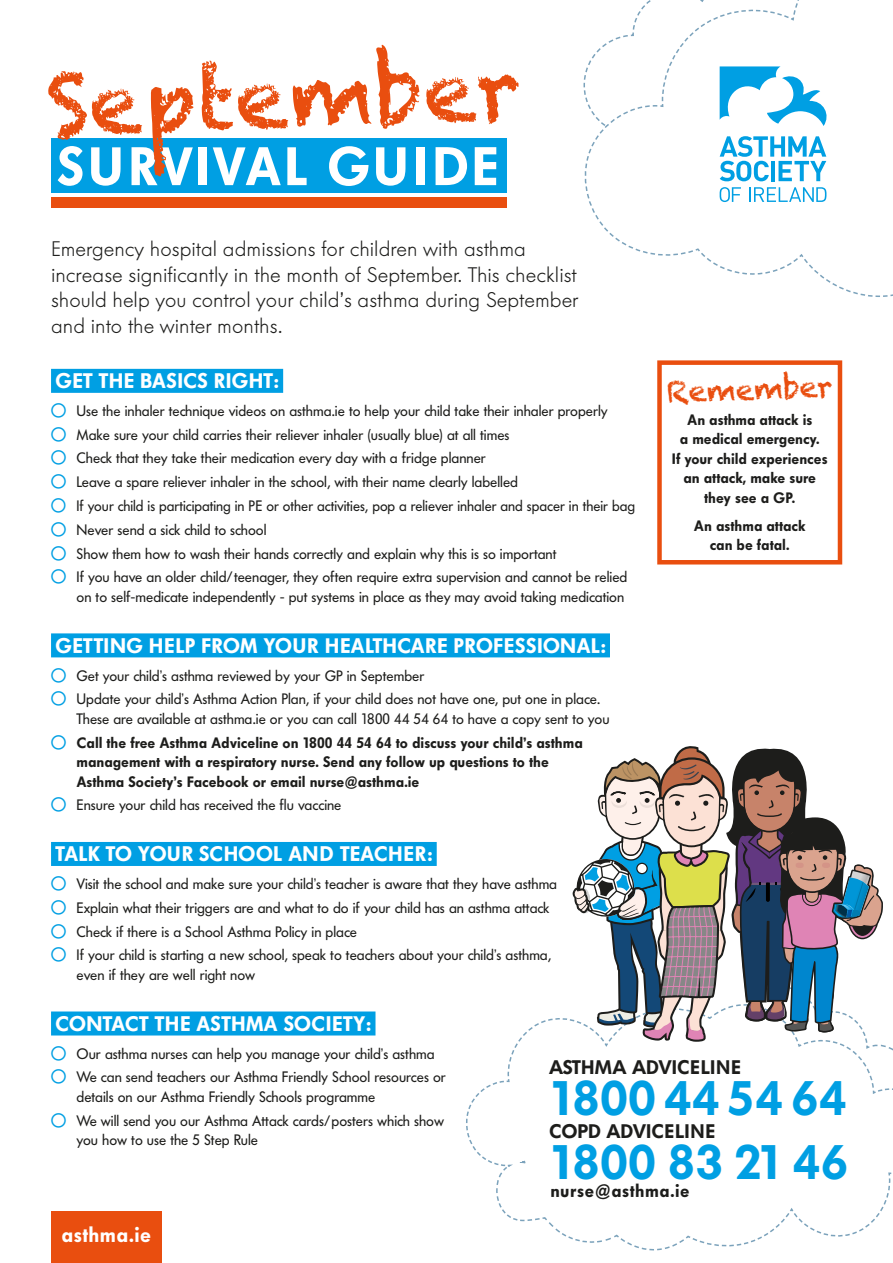
<style>
.page{position:relative;width:893px;height:1263px;background:#fff}
.page>*{position:absolute;margin:0;border:0;box-sizing:border-box;transform-origin:0 0}
.t1{font:84px "Chalkduster";color:#e94e0f}
.t2{font:800 54px "Futura BQ";letter-spacing:.04em;color:#fff}
.t3{font:600 48px "Futura BQ";color:#009fe3}
.t4{font:29.1px "Chalkduster";color:#e94e0f}
.t5{font:300 21px/25.5px "Futura BQ";color:#1d1d1b}
.t6{font:800 21px "Futura BQ";color:#fff}
.t7{font:800 21px "Futura BQ";letter-spacing:.02em;color:#fff}
.t8{font:600 19.5px "Futura BQ";color:#1d1d1b}
.t9{font:800 18px "Futura BQ";letter-spacing:.03em;color:#1d1d1b}
.t10{font:15px/23.7px "Futura BQ";color:#1d1d1b}
.t11{font:800 15px/19.5px "Futura BQ";color:#1d1d1b;text-align:center}
</style>
<div class="page">
<div style="left:51px;top:198px;width:455px;height:10px;background:#e94e0f"></div>
<div style="left:51px;top:1212px;width:111px;height:51px;background:#e94e0f"></div>
<div style="left:51px;top:138px;width:455px;height:54px;background:#009fe3"></div>
<svg style="left:583px;top:0;width:310px;height:297px"></svg>
<div style="left:51px;top:369px;width:232px;height:24px;background:#009fe3"></div>
<div style="left:51px;top:633px;width:559px;height:24px;background:#009fe3"></div>
<div style="left:51px;top:842px;width:386px;height:24px;background:#009fe3"></div>
<div style="left:51px;top:1011px;width:324px;height:24px;background:#009fe3"></div>
<div style="left:657px;top:360px;width:185px;height:204px;border:4px solid #e94e0f"></div>
<svg style="left:466px;top:746px;width:427px;height:505px"></svg>
<h1 class="t1" style="left:45px;top:56px;width:475px;rotate:-2deg">September</h1>
<h2 class="t2" style="left:57px;top:135px;width:443px">SURVIVAL GUIDE</h2>
<h3 class="t5" style="left:51px;top:237px;width:529px">Emergency hospital admissions for children with asthma increase significantly in the month of September. This checklist should help you control your child’s asthma during September and into the winter months.</h3>
<h3 class="t6" style="left:55px;top:368px;width:225px">GET THE BASICS RIGHT:</h3>
<p class="t10" style="left:77px;top:399px;width:560px">Use the inhaler technique videos on asthma.ie to help your child take their inhaler properly Make sure your child carries their reliever inhaler (usually blue) at all times<br>Check that they take their medication every day with a fridge planner<br>Leave a spare reliever inhaler in the school, with their name clearly labelled<br>If your child is participating in PE or other activities, pop a reliever inhaler and spacer in their bag Never send a sick child to school<br>Show them how to wash their hands correctly and explain why this is so important<br>If you have an older child/teenager, they often require extra supervision and cannot be relied</p>
<p class="t10" style="left:77px;top:585px;width:549px">on to self-medicate independently - put systems in place as they may avoid taking medication</p>
<h3 class="t6" style="left:55px;top:633px;width:552px">GETTING HELP FROM YOUR HEALTHCARE PROFESSIONAL:</h3>
<p class="t10" style="left:77px;top:664px;width:525px">Get your child’s asthma reviewed by your GP in September<br>Update your child’s Asthma Action Plan, if your child does not have one, put one in place.</p>
<p class="t10" style="left:77px;top:707px;width:534px">These are available at asthma.ie or you can call 1800 44 54 64 to have a copy sent to you</p>
<p class="t11" style="left:77px;top:733px;width:508px;text-align:left">Call the free Asthma Adviceline on 1800 44 54 64 to discuss your child’s asthma management with a respiratory nurse. Send any follow up questions to the<br>Asthma Society’s Facebook or email nurse@asthma.ie</p>
<p class="t10" style="left:77px;top:793px;width:266px">Ensure your child has received the flu vaccine</p>
<h3 class="t6" style="left:55px;top:842px;width:379px">TALK TO YOUR SCHOOL AND TEACHER:</h3>
<p class="t10" style="left:77px;top:872px;width:482px">Visit the school and make sure your child’s teacher is aware that they have asthma Explain what their triggers are and what to do if your child has an asthma attack Check if there is a School Asthma Policy in place<br>If your child is starting a new school, speak to teachers about your child’s asthma,</p>
<p class="t10" style="left:77px;top:963px;width:180px">even if they are well right now</p>
<h3 class="t6" style="left:55px;top:1011px;width:317px">CONTACT THE ASTHMA SOCIETY:</h3>
<p class="t10" style="left:77px;top:1042px;width:371px">Our asthma nurses can help you manage your child’s asthma<br>We can send teachers our Asthma Friendly School resources or</p>
<p class="t10" style="left:77px;top:1085px;width:369px">details on our Asthma Friendly Schools programme<br>We will send you our Asthma Attack cards/posters which show</p>
<p class="t10" style="left:77px;top:1128px;width:183px">you how to use the 5 Step Rule</p>
<h3 class="t4" style="left:666px;top:375px;width:168px;rotate:-2deg">Remember</h3>
<p class="t11" style="left:672px;top:410px;width:157px">An asthma attack is<br>a medical emergency.<br>If your child experiences an attack, make sure they see a GP.</p>
<p class="t11" style="left:694px;top:516px;width:113px">An asthma attack can be fatal.</p>
<h3 class="t8" style="left:549px;top:1056px;width:193px">ASTHMA ADVICELINE</h3>
<h3 class="t3" style="left:549px;top:1070px;width:299px">1800 44 54 64</h3>
<h3 class="t8" style="left:549px;top:1120px;width:168px">COPD ADVICELINE</h3>
<h3 class="t3" style="left:549px;top:1134px;width:301px">1800 83 21 46</h3>
<p class="t9" style="left:550px;top:1180px;width:141px">nurse@asthma.ie</p>
<h3 class="t7" style="left:62px;top:1222px;width:91px">asthma.ie</h3>
</div>
